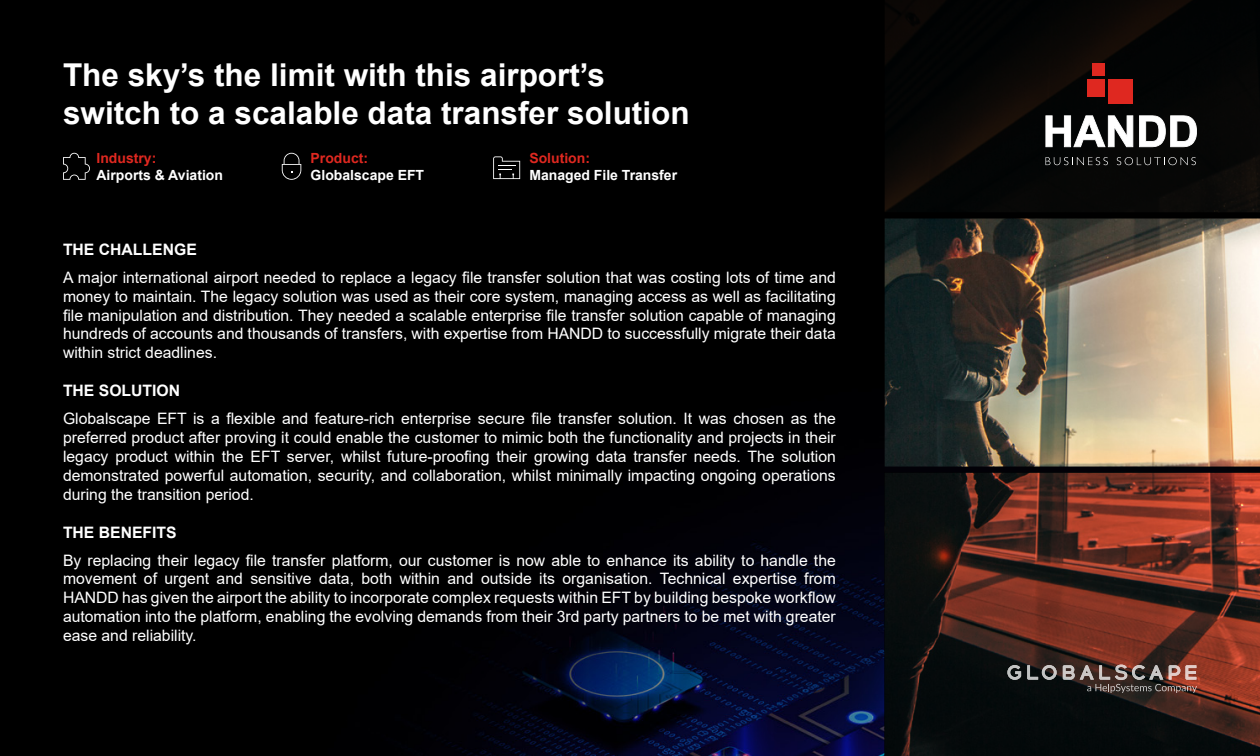
<style>
.page{position:relative;width:1260px;height:756px;background:#000}
.page>*{position:absolute;margin:0;border:0;box-sizing:border-box;transform-origin:0 0}
.t1{font:700 31.5px/37.8px "Arial";color:#fff}
.t2{font:15.75px/18.9px "Arial";color:#fff;text-align:justify}
.t3{font:700 15.75px "Arial";color:#fff}
.t4{font:700 14px/16.8px "Arial";color:#fff}
.s1{color:#df2820}
</style>
<div class="page">
<img style="left:425px;top:374px;width:460px;height:382px">
<img style="left:885px;top:218px;width:375px;height:255px">
<svg style="left:885px;top:473px;width:375px;height:283px"></svg>
<svg style="left:1007px;top:665px;width:190px;height:28px"></svg>
<svg style="left:1046px;top:157px;width:62px;height:8px"></svg>
<svg style="left:1117px;top:157px;width:79px;height:8px"></svg>
<svg style="left:1045px;top:115px;width:88px;height:32px"></svg>
<svg style="left:1139px;top:115px;width:58px;height:32px"></svg>
<div style="left:1108px;top:79px;width:25px;height:25px;background:#df2820"></div>
<div style="left:1092px;top:63px;width:13px;height:12px;background:#df2820"></div>
<div style="left:1087px;top:79px;width:18px;height:17px;background:#df2820"></div>
<svg style="left:63px;top:153px;width:27px;height:27px"></svg>
<svg style="left:282px;top:153px;width:19px;height:27px"></svg>
<svg style="left:493px;top:156px;width:27px;height:23px"></svg>
<p class="t1" style="left:63px;top:56px;width:628px">The sky’s the limit with this airport’s switch to a scalable data transfer solution</p>
<p class="t4" style="left:96px;top:150px;width:128px"><span class="s1">Industry:<br></span>Airports &amp; Aviation</p>
<p class="t4" style="left:311px;top:150px;width:115px"><span class="s1">Product:<br></span>Globalscape EFT</p>
<p class="t4" style="left:529px;top:150px;width:149px"><span class="s1">Solution:<br></span>Managed File Transfer</p>
<p class="t3" style="left:63px;top:238px;width:135px">THE CHALLENGE</p>
<p class="t2" style="left:63px;top:268px;width:774px">A major international airport needed to replace a legacy file transfer solution that was costing lots of time and money to maintain. The legacy solution was used as their core system, managing access as well as facilitating file manipulation and distribution. They needed a scalable enterprise file transfer solution capable of managing hundreds of accounts and thousands of transfers, with expertise from HANDD to successfully migrate their data within strict deadlines.</p>
<p class="t3" style="left:63px;top:380px;width:119px">THE SOLUTION</p>
<p class="t2" style="left:63px;top:409px;width:774px">Globalscape EFT is a flexible and feature-rich enterprise secure file transfer solution. It was chosen as the preferred product after proving it could enable the customer to mimic both the functionality and projects in their legacy product within the EFT server, whilst future-proofing their growing data transfer needs. The solution demonstrated powerful automation, security, and collaboration, whilst minimally impacting ongoing operations during the transition period.</p>
<p class="t3" style="left:63px;top:521px;width:115px">THE BENEFITS</p>
<p class="t2" style="left:63px;top:551px;width:774px">By replacing their legacy file transfer platform, our customer is now able to enhance its ability to handle the movement of urgent and sensitive data, both within and outside its organisation. Technical expertise from HANDD has given the airport the ability to incorporate complex requests within EFT by building bespoke workflow automation into the platform, enabling the evolving demands from their 3rd party partners to be met with greater ease and reliability.</p>
</div>
